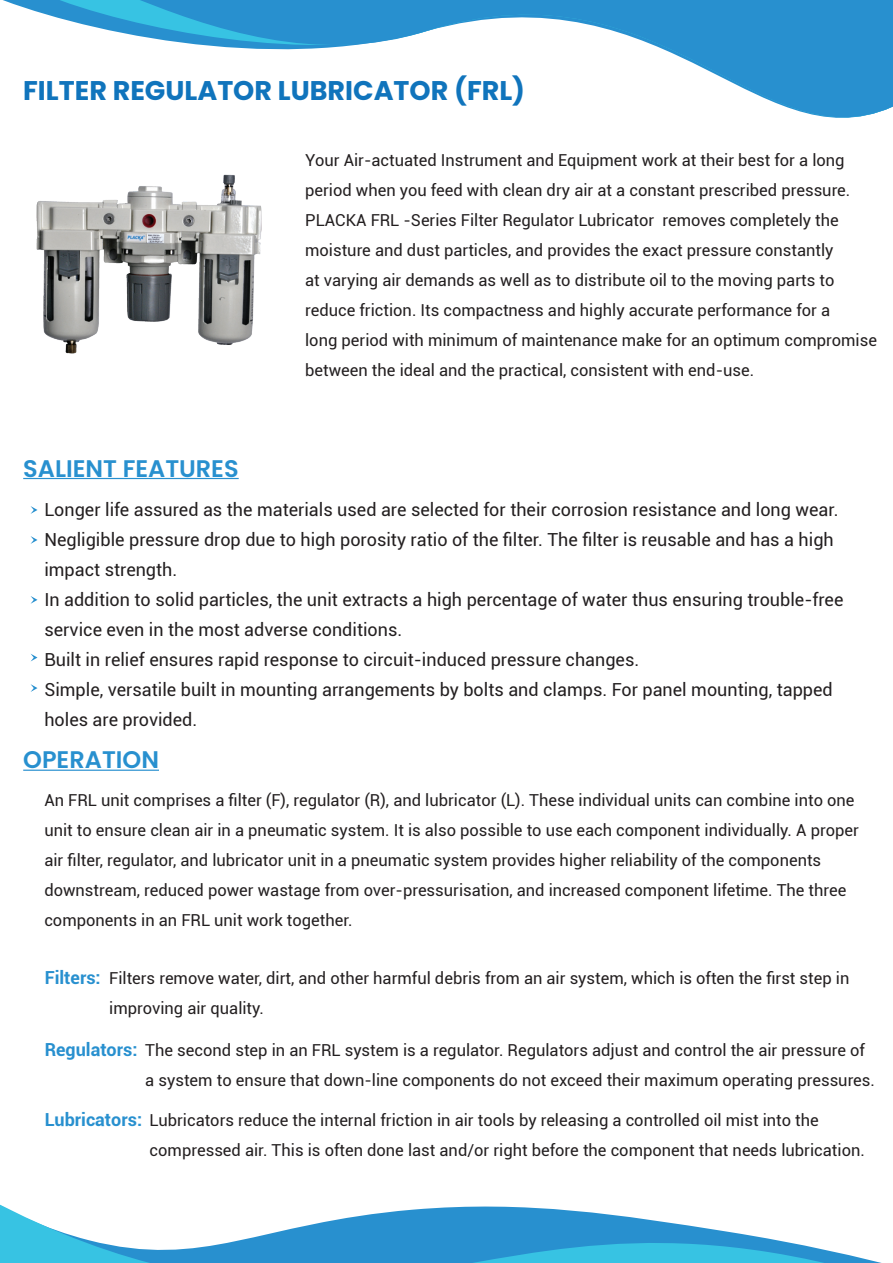
<style>
.page{position:relative;width:893px;height:1263px;background:#fff}
.page>*{position:absolute;margin:0;border:0;box-sizing:border-box;transform-origin:0 0}
.t1{font:700 27px "Poppins";color:#1074bc}
.t2{font:600 24px "Poppins";color:#2890cf}
.t3{font:18px/30px "Roboto";color:#231f20}
.t4{font:700 18px "Roboto";color:#2890cf}
.t5{font:16.5px/30px "Roboto";color:#231f20}
.s1{font-weight:700;font-size:18px;color:#2890cf}
</style>
<div class="page">
<svg style="left:0;top:1204px;width:850px;height:59px"></svg>
<svg style="left:43px;top:0;width:81px;height:34px"></svg>
<svg style="left:124px;top:0;width:769px;height:118px"></svg>
<hr style="left:23px;top:478px;width:216px;height:1px;background:#2890cf">
<hr style="left:23px;top:770px;width:136px;height:1px;background:#2890cf">
<img style="left:36px;top:174px;width:226px;height:180px">
<svg style="left:31px;top:506px;width:7px;height:8px"></svg>
<svg style="left:31px;top:536px;width:7px;height:8px"></svg>
<svg style="left:31px;top:596px;width:7px;height:8px"></svg>
<svg style="left:31px;top:654px;width:7px;height:7px"></svg>
<svg style="left:31px;top:684px;width:7px;height:8px"></svg>
<h1 class="t1" style="left:23px;top:74px;width:503px">FILTER REGULATOR LUBRICATOR (FRL)</h1>
<h2 class="t2" style="left:23px;top:454px;width:217px">SALIENT FEATURES</h2>
<p class="t5" style="left:305px;top:145px;width:573px">Your Air-actuated Instrument and Equipment work at their best for a long period when you feed with clean dry air at a constant prescribed pressure.<br>PLACKA FRL -Series Filter Regulator Lubricator removes completely the moisture and dust particles, and provides the exact pressure constantly<br>at varying air demands as well as to distribute oil to the moving parts to reduce friction. Its compactness and highly accurate performance for a<br>long period with minimum of maintenance make for an optimum compromise between the ideal and the practical, consistent with end-use.</p>
<p class="t3" style="left:44px;top:493px;width:800px">Longer life assured as the materials used are selected for their corrosion resistance and long wear.<br>Negligible pressure drop due to high porosity ratio of the filter. The filter is reusable and has a high impact strength.<br>In addition to solid particles, the unit extracts a high percentage of water thus ensuring trouble-free service even in the most adverse conditions.<br>Built in relief ensures rapid response to circuit-induced pressure changes.<br>Simple, versatile built in mounting arrangements by bolts and clamps. For panel mounting, tapped holes are provided.</p>
<h2 class="t2" style="left:23px;top:746px;width:137px">OPERATION</h2>
<p class="t5" style="left:44px;top:784px;width:816px">An FRL unit comprises a filter (F), regulator (R), and lubricator (L). These individual units can combine into one unit to ensure clean air in a pneumatic system. It is also possible to use each component individually. A proper air filter, regulator, and lubricator unit in a pneumatic system provides higher reliability of the components downstream, reduced power wastage from over-pressurisation, and increased component lifetime. The three components in an FRL unit work together.</p>
<p class="t4" style="left:45px;top:965px;width:58px">Filters:</p>
<p class="t5" style="left:109px;top:963px;width:742px">Filters remove water, dirt, and other harmful debris from an air system, which is often the first step in improving air quality.</p>
<p class="t5" style="left:45px;top:1034px;width:822px"><span class="s1">Regulators:</span> The second step in an FRL system is a regulator. Regulators adjust and control the air pressure of</p>
<p class="t5" style="left:145px;top:1064px;width:731px">a system to ensure that down-line components do not exceed their maximum operating pressures.</p>
<p class="t5" style="left:45px;top:1104px;width:776px"><span class="s1">Lubricators:</span> Lubricators reduce the internal friction in air tools by releasing a controlled oil mist into the</p>
<p class="t5" style="left:150px;top:1134px;width:717px">compressed air. This is often done last and/or right before the component that needs lubrication.</p>
</div>
